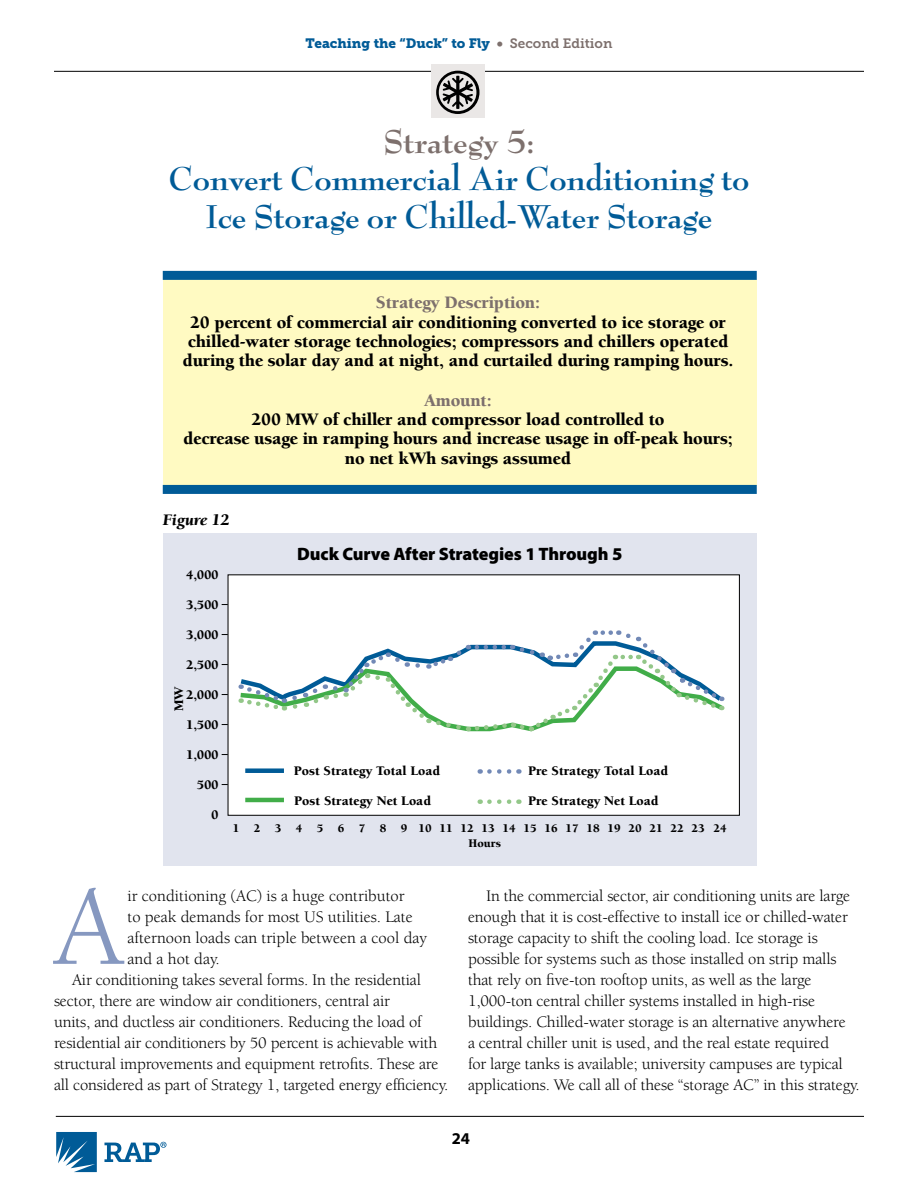
<style>
.page{position:relative;width:918px;height:1188px;background:#fff}
.page>*{position:absolute;margin:0;border:0;box-sizing:border-box;transform-origin:0 0}
.t1{font:115.65px "Berkeley Std";color:#8698c0}
.t2{font:700 36px/37.5px "Bernhard Modern Std";letter-spacing:-.01em;color:#005b97;text-align:center}
.t3{font:700 36px "Bernhard Modern Std";letter-spacing:-.01em;color:#7d706d}
.t4{font:900 18px/19.5px "Berkeley Std";letter-spacing:-.01em;color:#000;text-align:center}
.t5{font:900 18px "Myriad Pro";letter-spacing:-.005em;color:#000}
.t6{font:900 18px "Berkeley Std";letter-spacing:-.01em;color:#7d706d}
.t7{font:16.5px/21px "Berkeley Std";letter-spacing:-.01em;color:#000}
.t8{font:italic 900 16.5px "Berkeley Std";color:#000}
.t9{font:700 16.5px "Myriad Pro";color:#000}
.t10{font:900 13.5px "Berkeley Std";color:#000}
.t11{font:13.5px "Museo Slab 900";color:#005b97}
.t12{font:900 12px "Berkeley Std";color:#000}
.s1{color:#7d706d}
.s2{font-family:"Museo Slab 700";color:#7d706d}
</style>
<div class="page">
<hr style="left:54px;top:71px;width:810px;height:1px;background:#000">
<svg style="left:56px;top:1132px;width:41px;height:40px"></svg>
<svg style="left:104px;top:1142px;width:62px;height:20px"></svg>
<hr style="left:56px;top:1116px;width:808px;height:1px;background:#000">
<div style="left:163px;top:279px;width:594px;height:207px;background:#fffac2"></div>
<div style="left:163px;top:533px;width:594px;height:333px;background:#e1e4ee"></div>
<div style="left:227px;top:574px;width:513px;height:242px;background:#fff"></div>
<div style="left:245px;top:768px;width:39px;height:5px;background:#005b97"></div>
<svg style="left:489px;top:799px;width:30px;height:5px"></svg>
<svg style="left:489px;top:769px;width:30px;height:5px"></svg>
<hr style="left:245px;top:798px;width:39px;height:4px;background:#41ad49">
<div style="left:163px;top:271px;width:594px;height:9px;background:#005b97"></div>
<div style="left:163px;top:485px;width:594px;height:9px;background:#005b97"></div>
<svg style="left:236px;top:630px;width:491px;height:104px;background:#e7f1ef"></svg>
<div style="left:431px;top:64px;width:54px;height:54px;background:#eae7e6"></div>
<svg style="left:436px;top:71px;width:43px;height:43px"></svg>
<p class="t11" style="left:305px;top:35px;width:309px">Teaching the “Duck” to Fly <span class="s1">•</span> <span class="s2">Second Edition</span></p>
<h2 class="t3" style="left:383px;top:123px;width:153px">Strategy 5:</h2>
<h2 class="t2" style="left:168px;top:161px;width:583px">Convert Commercial Air Conditioning to<br>Ice Storage or Chilled-Water Storage</h2>
<p class="t6" style="left:376px;top:293px;width:166px">Strategy Description:</p>
<p class="t4" style="left:183px;top:312px;width:552px">20 percent of commercial air conditioning converted to ice storage or chilled-water storage technologies; compressors and chillers operated during the solar day and at night, and curtailed during ramping hours.</p>
<p class="t6" style="left:424px;top:390px;width:69px">Amount:</p>
<p class="t4" style="left:183px;top:410px;width:551px">200 MW of chiller and compressor load controlled to<br>decrease usage in ramping hours and increase usage in off-peak hours; no net kWh savings assumed</p>
<p class="t8" style="left:163px;top:511px;width:68px">Figure 12</p>
<p class="t10" style="left:186px;top:567px;width:34px">4,000</p>
<p class="t10" style="left:186px;top:597px;width:34px">3,500</p>
<p class="t10" style="left:186px;top:627px;width:34px">3,000</p>
<p class="t10" style="left:186px;top:657px;width:34px">2,500</p>
<p class="t10" style="left:186px;top:687px;width:34px">2,000</p>
<p class="t10" style="left:186px;top:717px;width:34px">1,500</p>
<p class="t10" style="left:186px;top:747px;width:34px">1,000</p>
<p class="t10" style="left:197px;top:777px;width:23px">500</p>
<p class="t10" style="left:211px;top:807px;width:9px">0</p>
<p class="t10" style="left:172px;top:711px;width:27px;rotate:-90deg">MW</p>
<p class="t5" style="left:297px;top:542px;width:327px">Duck Curve After Strategies 1 Through 5</p>
<p class="t10" style="left:294px;top:764px;width:148px">Post Strategy Total Load</p>
<p class="t10" style="left:294px;top:793px;width:138px">Post Strategy Net Load</p>
<p class="t10" style="left:528px;top:764px;width:141px">Pre Strategy Total Load</p>
<p class="t10" style="left:528px;top:793px;width:132px">Pre Strategy Net Load</p>
<p class="t12" style="left:233px;top:822px;width:496px">1 2 3 4 5 6 7 8 9 101112131415161718192021222324</p>
<h1 class="t1" style="left:54px;top:866px;width:72px">A</h1>
<p class="t7" style="left:128px;top:885px;width:279px">ir conditioning (AC) is a huge contributor</p>
<p class="t7" style="left:128px;top:906px;width:287px">to peak demands for most US utilities. Late</p>
<p class="t7" style="left:128px;top:927px;width:301px">afternoon loads can triple between a cool day</p>
<p class="t7" style="left:128px;top:948px;width:94px">and a hot day.</p>
<p class="t7" style="left:72px;top:969px;width:351px">Air conditioning takes several forms. In the residential</p>
<p class="t7" style="left:54px;top:990px;width:338px">sector, there are window air conditioners, central air</p>
<p class="t7" style="left:54px;top:1011px;width:369px">units, and ductless air conditioners. Reducing the load of</p>
<p class="t7" style="left:54px;top:1032px;width:385px">residential air conditioners by 50 percent is achievable with</p>
<p class="t7" style="left:54px;top:1053px;width:386px">structural improvements and equipment retrofits. These are</p>
<p class="t7" style="left:54px;top:1074px;width:396px">all considered as part of Strategy 1, targeted energy efficiency.</p>
<p class="t12" style="left:469px;top:837px;width:34px">Hours</p>
<p class="t7" style="left:468px;top:885px;width:393px;text-indent:18px">In the commercial sector, air conditioning units are large enough that it is cost-effective to install ice or chilled-water storage capacity to shift the cooling load. Ice storage is possible for systems such as those installed on strip malls that rely on five-ton rooftop units, as well as the large 1,000-ton central chiller systems installed in high-rise buildings. Chilled-water storage is an alternative anywhere<br>a central chiller unit is used, and the real estate required<br>for large tanks is available; university campuses are typical applications. We call all of these “storage AC” in this strategy.</p>
<p class="t9" style="left:452px;top:1130px;width:20px">24</p>
</div>
